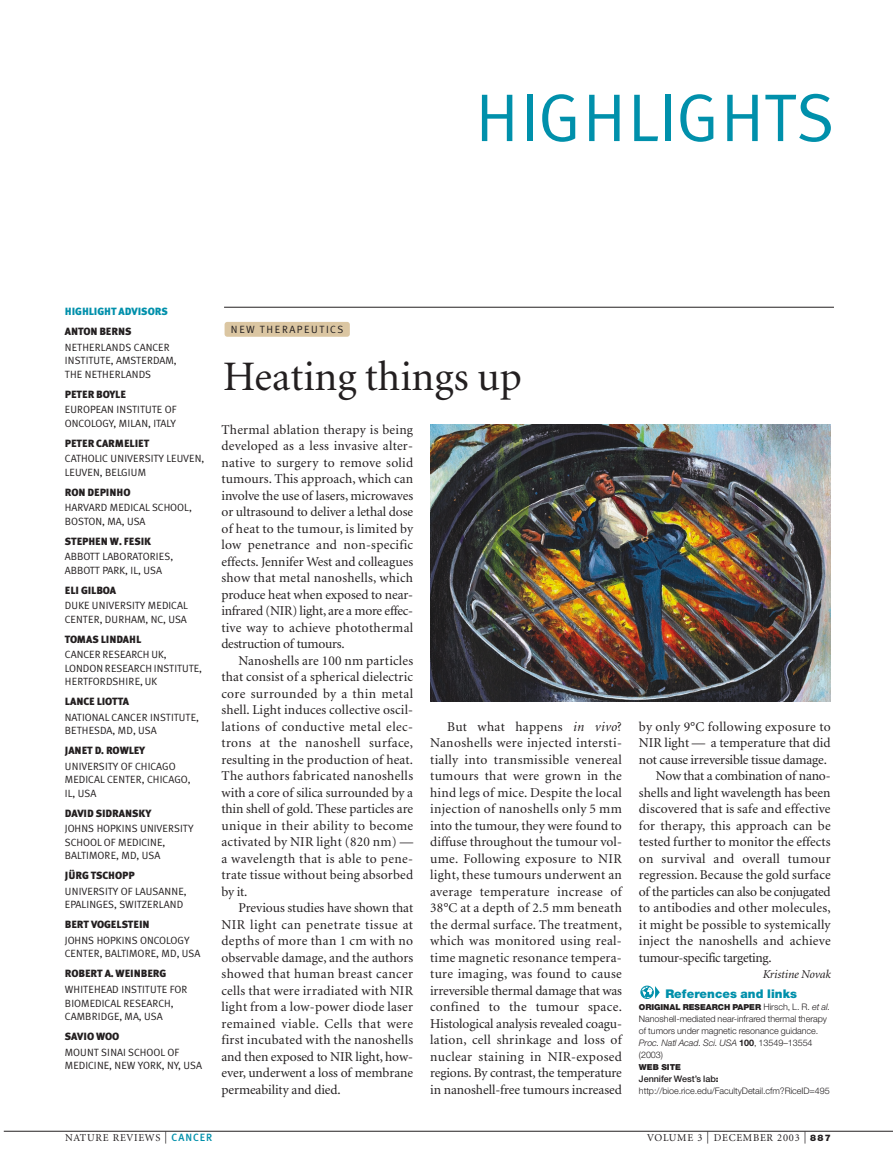
<style>
.page{position:relative;width:893px;height:1173px;background:#fff}
.page>*{position:absolute;margin:0;border:0;box-sizing:border-box;transform-origin:0 0}
.t1{font:67.5px "Meta Plus Normal";color:#0090ab}
.t2{font:42px "Minion";color:#231f20}
.t3{font:13.5px/16.5px "Minion";letter-spacing:.005em;color:#231f20;text-align:justify}
.t4{font:13.5px "Minion";letter-spacing:-.015em;color:#231f20}
.t5{font:13.5px "Minion";letter-spacing:-.02em;color:#231f20}
.t6{font:13.5px "Minion";letter-spacing:.025em;color:#231f20}
.t7{font:13.5px "Minion";letter-spacing:-.025em;color:#231f20}
.t8{font:900 12px "Helvetica Neue";letter-spacing:.005em;color:#0090ab}
.t9{font:italic 12px "Minion";letter-spacing:-.005em;color:#231f20}
.t10{font:10.5px/13.5px "Meta Plus Normal";color:#231f20}
.t11{font:900 10.5px "Meta Plus";letter-spacing:-.005em;color:#231f20}
.t12{font:10.5px "Minion";letter-spacing:.07em;color:#231f20}
.t13{font:900 10.5px "Meta Plus";letter-spacing:-.005em;color:#0090ab}
.t14{font:10.5px "Meta Plus Normal";letter-spacing:.14em;color:#231f20}
.t15{font:300 9px/12px "Helvetica Neue";letter-spacing:-.005em;color:#231f20}
.t16{font:900 8.25px "Helvetica Neue";letter-spacing:-.005em;color:#231f20}
.s1{font-style:italic}
.s2{font-weight:300;font-size:9px}
.s3{font-weight:300;font-style:italic;font-size:9px}
.s4{font-weight:700}
.s5{font-weight:500}
.s6{font-weight:900;font-size:8.25px}
.s7{font-family:"Helvetica Neue";font-weight:300;font-size:12px}
.s8{font-family:"Meta Plus";font-weight:500;color:#0090ab}
.s9{font-family:"Helvetica Neue";font-weight:900;font-size:9px}
</style>
<div class="page">
<hr style="left:4px;top:1131px;width:888px;height:1px;background:#231f20">
<div style="left:224px;top:322px;width:126px;height:15px;background:#dbc6a2;border-radius:3px"></div>
<hr style="left:224px;top:307px;width:610px;height:1px;background:#231f20">
<div style="left:640px;top:986px;width:13px;height:13px;border:1px solid #0090ab;border-radius:50%"></div>
<svg style="left:641px;top:986px;width:18px;height:13px"></svg>
<img style="left:430px;top:424px;width:400px;height:278px">
<h1 class="t1" style="left:475px;top:93px;width:360px">HIGHLIGHTS</h1>
<p class="t13" style="left:65px;top:308px;width:104px">HIGHLIGHT ADVISORS</p>
<p class="t11" style="left:65px;top:328px;width:68px">ANTON BERNS</p>
<p class="t10" style="left:65px;top:341px;width:113px">NETHERLANDS CANCER<br>INSTITUTE, AMSTERDAM,<br>THE NETHERLANDS</p>
<p class="t11" style="left:65px;top:390px;width:63px">PETER BOYLE</p>
<p class="t10" style="left:65px;top:404px;width:113px">EUROPEAN INSTITUTE OF<br>ONCOLOGY, MILAN, ITALY</p>
<p class="t11" style="left:65px;top:439px;width:86px">PETER CARMELIET</p>
<p class="t10" style="left:65px;top:453px;width:141px">CATHOLIC UNIVERSITY LEUVEN,<br>LEUVEN, BELGIUM</p>
<p class="t11" style="left:65px;top:488px;width:67px">RON DEPINHO</p>
<p class="t10" style="left:65px;top:502px;width:128px">HARVARD MEDICAL SCHOOL,<br>BOSTON, MA, USA</p>
<p class="t11" style="left:65px;top:537px;width:88px">STEPHEN W. FESIK</p>
<p class="t10" style="left:65px;top:551px;width:110px">ABBOTT LABORATORIES,<br>ABBOTT PARK, IL, USA</p>
<p class="t11" style="left:65px;top:586px;width:53px">ELI GILBOA</p>
<p class="t10" style="left:65px;top:600px;width:125px">DUKE UNIVERSITY MEDICAL<br>CENTER, DURHAM, NC, USA</p>
<p class="t11" style="left:65px;top:635px;width:78px">TOMAS LINDAHL</p>
<p class="t10" style="left:65px;top:649px;width:139px">CANCER RESEARCH UK,<br>LONDON RESEARCH INSTITUTE,<br>HERTFORDSHIRE, UK</p>
<p class="t11" style="left:65px;top:698px;width:66px">LANCE LIOTTA</p>
<p class="t10" style="left:65px;top:711px;width:135px">NATIONAL CANCER INSTITUTE,<br>BETHESDA, MD, USA</p>
<p class="t11" style="left:65px;top:747px;width:82px">JANET D. ROWLEY</p>
<p class="t10" style="left:65px;top:760px;width:127px">UNIVERSITY OF CHICAGO<br>MEDICAL CENTER, CHICAGO,<br>IL, USA</p>
<p class="t11" style="left:65px;top:809px;width:88px">DAVID SIDRANSKY</p>
<p class="t10" style="left:65px;top:823px;width:130px">JOHNS HOPKINS UNIVERSITY<br>SCHOOL OF MEDICINE,<br>BALTIMORE, MD, USA</p>
<p class="t11" style="left:65px;top:872px;width:71px">JÜRG TSCHOPP</p>
<p class="t10" style="left:65px;top:885px;width:123px">UNIVERSITY OF LAUSANNE,<br>EPALINGES, SWITZERLAND</p>
<p class="t11" style="left:65px;top:921px;width:86px">BERT VOGELSTEIN</p>
<p class="t10" style="left:65px;top:934px;width:137px">JOHNS HOPKINS ONCOLOGY<br>CENTER, BALTIMORE, MD, USA</p>
<p class="t11" style="left:65px;top:970px;width:103px">ROBERT A. WEINBERG</p>
<p class="t10" style="left:65px;top:983px;width:124px">WHITEHEAD INSTITUTE FOR<br>BIOMEDICAL RESEARCH,<br>CAMBRIDGE, MA, USA</p>
<p class="t11" style="left:65px;top:1032px;width:56px">SAVIO WOO</p>
<p class="t10" style="left:65px;top:1046px;width:139px">MOUNT SINAI SCHOOL OF<br>MEDICINE, NEW YORK, NY, USA</p>
<p class="t14" style="left:231px;top:326px;width:114px">NEW THERAPEUTICS</p>
<h2 class="t2" style="left:223px;top:360px;width:300px">Heating things up</h2>
<p class="t3" style="left:221px;top:422px;width:193px">Thermal ablation therapy is being developed as a less invasive alter&shy;native to surgery to remove solid tumours. This approach, which can involve the use of lasers, microwaves or ultrasound to deliver a lethal dose of heat to the tumour, is limited by low penetrance and non-specific effects. Jennifer West and colleagues show that metal nanoshells, which produce heat when exposed to near&shy;infrared (NIR) light, are a more effec&shy;tive way to achieve photothermal destruction of tumours.</p>
<p class="t3" style="left:221px;top:653px;width:193px;text-indent:17px">Nanoshells are 100 nm particles that consist of a spherical dielectric core surrounded by a thin metal shell. Light induces collective oscil&shy;lations of conductive metal elec&shy;trons at the nanoshell surface, resulting in the production of heat.<br>The authors fabricated nanoshells with a core of silica surrounded by a thin shell of gold. These particles are unique in their ability to become activated by NIR light (820 nm) — a wavelength that is able to pene&shy;trate tissue without being absorbed by it.</p>
<p class="t3" style="left:221px;top:901px;width:193px;text-indent:17px">Previous studies have shown that NIR light can penetrate tissue at depths of more than 1 cm with no observable damage, and the authors showed that human breast cancer cells that were irradiated with NIR light from a low-power diode laser remained viable. Cells that were first incubated with the nanoshells and then exposed to NIR light, how&shy;ever, underwent a loss of membrane permeability and died.</p>
<p class="t3" style="left:430px;top:719px;width:193px;text-indent:17px">But what happens <span class="s1">in vivo</span>?<br>Nanoshells were injected intersti&shy;tially into transmissible venereal tumours that were grown in the hind legs of mice. Despite the local injection of nanoshells only 5 mm into the tumour, they were found to diffuse throughout the tumour vol&shy;ume. Following exposure to NIR light, these tumours underwent an average temperature increase of 38°C at a depth of 2.5 mm beneath the dermal surface. The treatment, which was monitored using real&shy;time magnetic resonance tempera&shy;ture imaging, was found to cause irreversible thermal damage that was confined to the tumour space.<br>Histological analysis revealed coagu&shy;lation, cell shrinkage and loss of nuclear staining in NIR-exposed regions. By contrast, the temperature in nanoshell-free tumours increased</p>
<p class="t6" style="left:639px;top:721px;width:193px">by only 9°C following exposure to</p>
<p class="t3" style="left:639px;top:736px;width:193px">NIR light — a temperature that did</p>
<p class="t4" style="left:639px;top:754px;width:189px">not cause irreversible tissue damage.</p>
<p class="t4" style="left:656px;top:771px;width:176px">Now that a combination of nano-</p>
<p class="t3" style="left:639px;top:785px;width:193px">shells and light wavelength has been</p>
<p class="t3" style="left:639px;top:802px;width:193px">discovered that is safe and effective</p>
<p class="t3" style="left:639px;top:818px;width:193px">for therapy, this approach can be</p>
<p class="t3" style="left:639px;top:835px;width:193px">tested further to monitor the effects</p>
<p class="t3" style="left:639px;top:851px;width:193px">on survival and overall tumour</p>
<p class="t3" style="left:639px;top:868px;width:193px">regression. Because the gold surface</p>
<p class="t5" style="left:639px;top:886px;width:193px">of the particles can also be conjugated</p>
<p class="t3" style="left:639px;top:901px;width:193px">to antibodies and other molecules,</p>
<p class="t3" style="left:639px;top:917px;width:193px">it might be possible to systemically</p>
<p class="t3" style="left:639px;top:934px;width:193px">inject the nanoshells and achieve</p>
<p class="t7" style="left:639px;top:952px;width:134px">tumour-specific targeting.</p>
<p class="t9" style="left:762px;top:970px;width:70px">Kristine Novak</p>
<p class="t8" style="left:665px;top:989px;width:133px">References and links</p>
<p class="t16" style="left:639px;top:1004px;width:193px">ORIGINAL RESEARCH PAPER <span class="s2">Hirsch, L. R.</span> <span class="s3">et al.</span></p>
<p class="t15" style="left:639px;top:1013px;width:190px">Nanoshell-mediated near-infrared thermal therapy of tumors under magnetic resonance guidance.<br><span class="s1">Proc. Natl Acad. Sci. USA</span> <span class="s4">100</span>, 13549–13554 (2003)</p>
<p class="t16" style="left:639px;top:1064px;width:44px">WEB SITE</p>
<p class="t15" style="left:639px;top:1073px;width:192px"><span class="s5">Jennifer West’s lab</span><span class="s6">: </span>http://bioe.rice.edu/FacultyDetail.cfm?RiceID=495</p>
<p class="t12" style="left:65px;top:1133px;width:149px">NATURE REVIEWS <span class="s7">|</span> <span class="s8">CANCER</span></p>
<p class="t12" style="left:647px;top:1133px;width:185px">VOLUME 3 <span class="s7">|</span> DECEMBER 2003 <span class="s7">|</span> <span class="s9">887</span></p>
</div>
